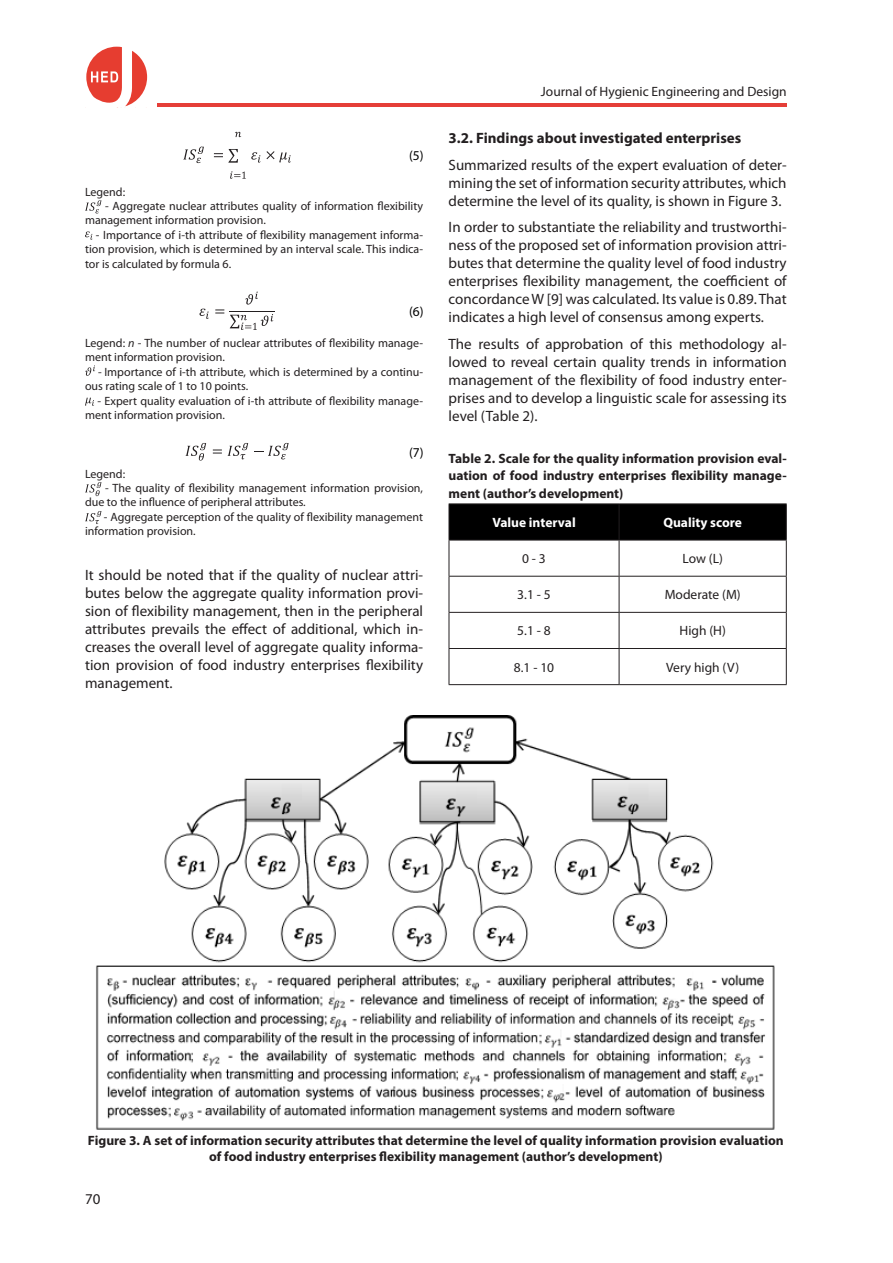
<style>
.page{position:relative;width:893px;height:1263px;background:#fff}
.page>*{position:absolute;margin:0;border:0;box-sizing:border-box;transform-origin:0 0}
.Normal__Web{font:15px/18px "Myriad Pro";color:#231f20;text-align:justify}
.Normal__Web-2{font:700 15px "Myriad Pro";color:#231f20}
.t1{font:700 13.5px/16.2px "Myriad Pro";color:#231f20}
.t2{font:13.5px "Myriad Pro";color:#231f20}
.t3{font:700 13.5px "Myriad Pro";color:#fff}
.t4{font:13.5px "Myriad Pro";color:#000}
.Normal__Web-3{font:12px/14.4px "Myriad Pro";color:#231f20}
.s1{font-style:italic}
</style>
<div class="page">
<svg style="left:86px;top:47px;width:61px;height:59px"></svg>
<hr style="left:157px;top:104px;width:630px;height:3px;background:#e53e38">
<svg style="left:183px;top:147px;width:21px;height:16px"></svg>
<svg style="left:214px;top:149px;width:24px;height:14px"></svg>
<svg style="left:235px;top:132px;width:6px;height:5px"></svg>
<svg style="left:230px;top:171px;width:16px;height:8px"></svg>
<svg style="left:251px;top:151px;width:40px;height:12px"></svg>
<svg style="left:85px;top:200px;width:16px;height:13px"></svg>
<svg style="left:85px;top:231px;width:7px;height:9px"></svg>
<svg style="left:199px;top:309px;width:10px;height:10px"></svg>
<svg style="left:215px;top:309px;width:9px;height:4px"></svg>
<svg style="left:245px;top:292px;width:13px;height:13px"></svg>
<svg style="left:230px;top:314px;width:43px;height:16px"></svg>
<hr style="left:230px;top:311px;width:45px;height:1px;background:#231f20">
<svg style="left:85px;top:365px;width:10px;height:11px"></svg>
<svg style="left:85px;top:398px;width:9px;height:8px"></svg>
<svg style="left:186px;top:443px;width:20px;height:18px"></svg>
<svg style="left:213px;top:449px;width:9px;height:5px"></svg>
<svg style="left:228px;top:443px;width:20px;height:16px"></svg>
<svg style="left:254px;top:443px;width:35px;height:16px"></svg>
<svg style="left:85px;top:482px;width:16px;height:14px"></svg>
<svg style="left:85px;top:511px;width:16px;height:13px"></svg>
<div style="left:450px;top:504px;width:336px;height:36px;background:#000"></div>
<hr style="left:449px;top:503px;width:170px;height:1px;background:#231f20">
<hr style="left:449px;top:504px;width:1px;height:36px;background:#231f20">
<hr style="left:619px;top:503px;width:168px;height:1px;background:#231f20">
<hr style="left:619px;top:504px;width:1px;height:36px;background:#231f20">
<hr style="left:786px;top:504px;width:1px;height:36px;background:#231f20">
<hr style="left:449px;top:540px;width:170px;height:1px;background:#231f20">
<hr style="left:449px;top:540px;width:1px;height:36px;background:#231f20">
<hr style="left:619px;top:540px;width:168px;height:1px;background:#231f20">
<hr style="left:619px;top:540px;width:1px;height:36px;background:#231f20">
<hr style="left:786px;top:540px;width:1px;height:36px;background:#231f20">
<hr style="left:449px;top:576px;width:170px;height:1px;background:#231f20">
<hr style="left:449px;top:577px;width:1px;height:35px;background:#231f20">
<hr style="left:619px;top:576px;width:168px;height:1px;background:#231f20">
<hr style="left:619px;top:577px;width:1px;height:35px;background:#231f20">
<hr style="left:786px;top:577px;width:1px;height:35px;background:#231f20">
<hr style="left:449px;top:612px;width:170px;height:1px;background:#231f20">
<hr style="left:449px;top:613px;width:1px;height:35px;background:#231f20">
<hr style="left:619px;top:612px;width:168px;height:1px;background:#231f20">
<hr style="left:619px;top:613px;width:1px;height:35px;background:#231f20">
<hr style="left:786px;top:613px;width:1px;height:35px;background:#231f20">
<hr style="left:449px;top:648px;width:170px;height:1px;background:#231f20">
<hr style="left:449px;top:649px;width:1px;height:35px;background:#231f20">
<hr style="left:619px;top:648px;width:168px;height:1px;background:#231f20">
<hr style="left:619px;top:649px;width:1px;height:35px;background:#231f20">
<hr style="left:786px;top:649px;width:1px;height:35px;background:#231f20">
<hr style="left:449px;top:684px;width:170px;height:1px;background:#231f20">
<hr style="left:619px;top:684px;width:168px;height:1px;background:#231f20">
<img style="left:96px;top:715px;width:679px;height:415px">
<p class="t4" style="left:409px;top:148px;width:16px">(5)</p>
<p class="Normal__Web-3" style="left:85px;top:185px;width:42px">Legend:</p>
<p class="Normal__Web-3" style="left:85px;top:199px;width:340px;text-indent:20px">- Aggregate nuclear attributes quality of information flexibility management information provision.</p>
<p class="Normal__Web-3" style="left:85px;top:228px;width:340px;text-align:justify;text-indent:11px">- Importance of i-th attribute of flexibility management informa&shy;tion provision, which is determined by an interval scale. This indica&shy;tor is calculated by formula 6.</p>
<p class="t4" style="left:409px;top:304px;width:16px">(6)</p>
<p class="Normal__Web-3" style="left:85px;top:336px;width:340px">Legend: <span class="s1">n</span> - The number of nuclear attributes of flexibility manage&shy;ment information provision.</p>
<p class="Normal__Web-3" style="left:85px;top:365px;width:340px;text-indent:13px">- Importance of i-th attribute, which is determined by a continu&shy;ous rating scale of 1 to 10 points.</p>
<p class="Normal__Web-3" style="left:85px;top:393px;width:340px;text-indent:13px">- Expert quality evaluation of i-th attribute of flexibility manage&shy;ment information provision.</p>
<p class="t4" style="left:409px;top:445px;width:16px">(7)</p>
<p class="Normal__Web-3" style="left:85px;top:466px;width:42px">Legend:</p>
<p class="Normal__Web-3" style="left:85px;top:481px;width:340px;text-indent:20px">- The quality of flexibility management information provision, due to the influence of peripheral attributes.</p>
<p class="Normal__Web-3" style="left:85px;top:510px;width:340px;text-indent:19px">- Aggregate perception of the quality of flexibility management information provision.</p>
<p class="Normal__Web" style="left:85px;top:566px;width:340px">It should be noted that if the quality of nuclear attri&shy;butes below the aggregate quality information provi&shy;sion of flexibility management, then in the peripheral attributes prevails the effect of additional, which in&shy;creases the overall level of aggregate quality informa&shy;tion provision of food industry enterprises flexibility management.</p>
<p class="t2" style="left:541px;top:84px;width:247px">Journal of Hygienic Engineering and Design</p>
<p class="Normal__Web-2" style="left:449px;top:128px;width:294px">3.2. Findings about investigated enterprises</p>
<p class="Normal__Web" style="left:449px;top:156px;width:340px">Summarized results of the expert evaluation of deter&shy;mining the set of information security attributes, which determine the level of its quality, is shown in Figure 3.</p>
<p class="Normal__Web" style="left:449px;top:218px;width:340px">In order to substantiate the reliability and trustworthi&shy;ness of the proposed set of information provision attri&shy;butes that determine the quality level of food industry enterprises flexibility management, the coefficient of concordance W [9] was calculated. Its value is 0.89. That indicates a high level of consensus among experts.</p>
<p class="Normal__Web" style="left:449px;top:335px;width:340px">The results of approbation of this methodology al&shy;lowed to reveal certain quality trends in information management of the flexibility of food industry enter&shy;prises and to develop a linguistic scale for assessing its level (Table 2).</p>
<p class="t1" style="left:449px;top:450px;width:340px">Table 2. Scale for the quality information provision eval&shy;uation of food industry enterprises flexibility manage-</p>
<p class="t1" style="left:449px;top:484px;width:176px">ment (author’s development)</p>
<p class="t3" style="left:492px;top:514px;width:85px">Value interval</p>
<p class="t3" style="left:663px;top:514px;width:80px">Quality score</p>
<p class="t2" style="left:522px;top:551px;width:25px">0-3</p>
<p class="t2" style="left:682px;top:551px;width:42px">Low (L)</p>
<p class="t2" style="left:517px;top:587px;width:35px">3.1-5</p>
<p class="t2" style="left:665px;top:587px;width:78px">Moderate (M)</p>
<p class="t2" style="left:517px;top:624px;width:35px">5.1-8</p>
<p class="t2" style="left:679px;top:624px;width:48px">High (H)</p>
<p class="t2" style="left:514px;top:660px;width:42px">8.1 - 10</p>
<p class="t2" style="left:666px;top:660px;width:74px">Very high (V)</p>
<p class="t1" style="left:88px;top:1131px;width:697px;text-align:center">Figure 3. A set of information security attributes that determine the level of quality information provision evaluation of food industry enterprises flexibility management (author’s development)</p>
<p class="Normal__Web" style="left:85px;top:1190px;width:17px">70</p>
</div>
